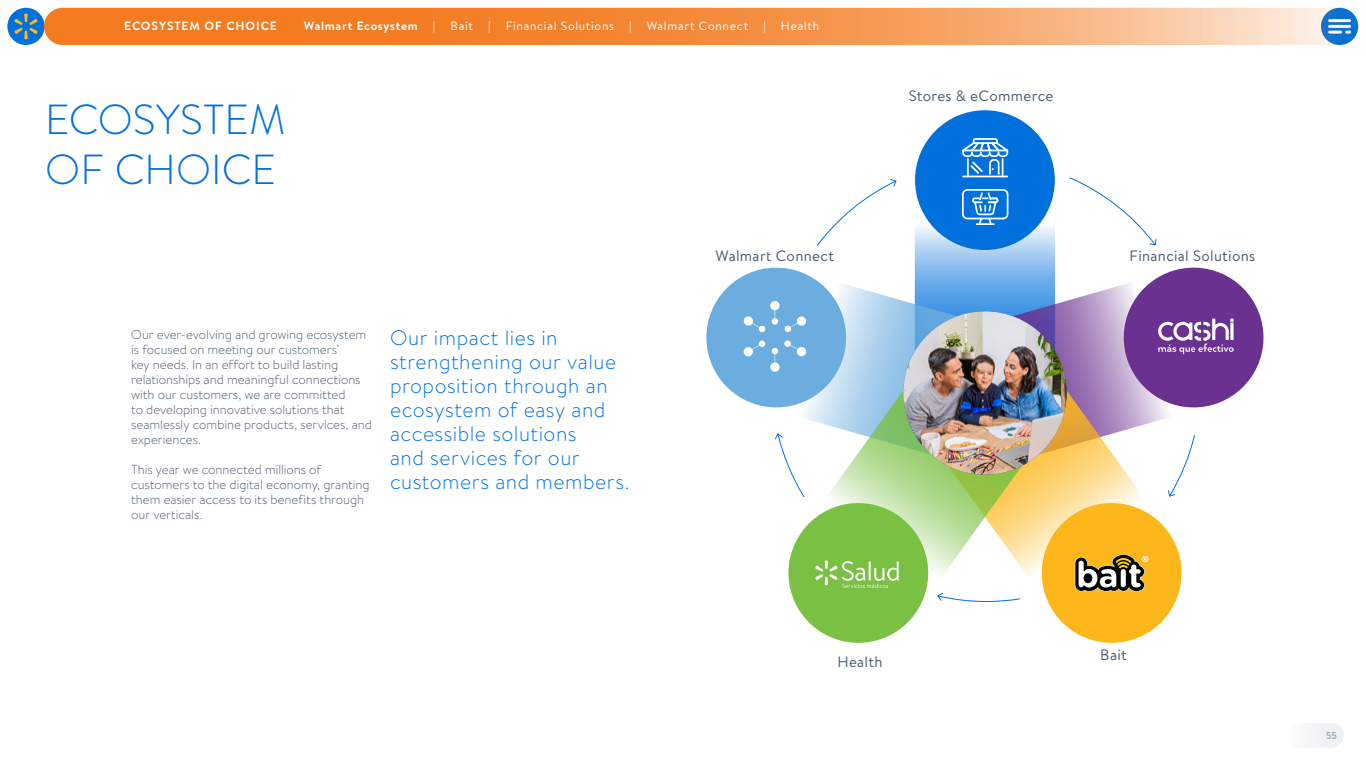
<style>
.page{position:relative;width:1366px;height:768px;background:#fff}
.page>*{position:absolute;margin:0;border:0;box-sizing:border-box;transform-origin:0 0}
.t1{font:300 42px/50px "Bogle";letter-spacing:.005em;color:#0071dc}
.t2{font:300 21px/24px "Bogle";letter-spacing:.025em;color:#0071dc}
.t3{font:15px "Bogle";letter-spacing:.02em;color:#4a5b6d}
.t4{font:300 13px/15px "Bogle";letter-spacing:-.005em;color:#4a5b6d}
.t5{font:12px "Bogle";letter-spacing:.055em;color:#fff}
.t6{font:700 12px "Bogle";letter-spacing:.065em;color:#fff}
.t7{font:700 10px "Bogle";color:#a4adb6}
</style>
<div class="page">
<div style="left:915px;top:110px;width:140px;height:140px;background:#0071dc;border-radius:50%"></div>
<img style="left:816px;top:177px;width:379px;height:425px">
<svg style="left:1149px;top:238px;width:8px;height:8px"></svg>
<svg style="left:889px;top:178px;width:8px;height:10px"></svg>
<svg style="left:774px;top:433px;width:170px;height:210px"></svg>
<svg style="left:1116px;top:260px;width:148px;height:155px"></svg>
<svg style="left:706px;top:260px;width:148px;height:155px"></svg>
<svg style="left:962px;top:138px;width:47px;height:40px"></svg>
<svg style="left:962px;top:189px;width:47px;height:36px"></svg>
<svg style="left:1032px;top:490px;width:159px;height:153px"></svg>
<svg style="left:1321px;top:8px;width:37px;height:37px"></svg>
<div style="left:7px;top:8px;width:38px;height:37px;background:#0071dc;border-radius:50%"></div>
<svg style="left:14px;top:13px;width:24px;height:26px"></svg>
<div style="left:1288px;top:723px;width:56px;height:25px;background:#f5f7f8;border-radius:12px"></div>
<div style="left:1319px;top:723px;width:25px;height:25px;background:#eef2f4;border-radius:50%"></div>
<svg style="left:44px;top:8px;width:1312px;height:37px;background:#f19753"></svg>
<p class="t6" style="left:124px;top:17px;width:154px">ECOSYSTEM OF CHOICE</p>
<p class="t6" style="left:304px;top:17px;width:116px">Walmart Ecosystem</p>
<p class="t5" style="left:433px;top:17px;width:4px">|</p>
<p class="t5" style="left:451px;top:17px;width:24px">Bait</p>
<p class="t5" style="left:488px;top:17px;width:4px">|</p>
<p class="t5" style="left:506px;top:17px;width:110px">Financial Solutions</p>
<p class="t5" style="left:629px;top:17px;width:4px">|</p>
<p class="t5" style="left:647px;top:17px;width:103px">Walmart Connect</p>
<p class="t5" style="left:763px;top:17px;width:4px">|</p>
<p class="t5" style="left:781px;top:17px;width:40px">Health</p>
<h1 class="t1" style="left:45px;top:93px;width:242px">ECOSYSTEM<br>OF CHOICE</h1>
<p class="t3" style="left:909px;top:86px;width:146px">Stores &amp; eCommerce</p>
<p class="t4" style="left:131px;top:327px;width:242px">Our ever-evolving and growing ecosystem is focused on meeting our customers’<br>key needs. In an effort to build lasting relationships and meaningful connections with our customers, we are committed<br>to developing innovative solutions that seamlessly combine products, services, and experiences.</p>
<p class="t4" style="left:131px;top:462px;width:240px">This year we connected millions of customers to the digital economy, granting them easier access to its benefits through our verticals.</p>
<h2 class="t2" style="left:390px;top:325px;width:241px">Our impact lies in strengthening our value proposition through an ecosystem of easy and accessible solutions<br>and services for our customers and members.</h2>
<p class="t3" style="left:716px;top:246px;width:120px">Walmart Connect</p>
<p class="t3" style="left:1130px;top:246px;width:127px">Financial Solutions</p>
<p class="t3" style="left:837px;top:652px;width:47px">Health</p>
<p class="t3" style="left:1100px;top:645px;width:28px">Bait</p>
<p class="t7" style="left:1326px;top:728px;width:12px">55</p>
</div>
